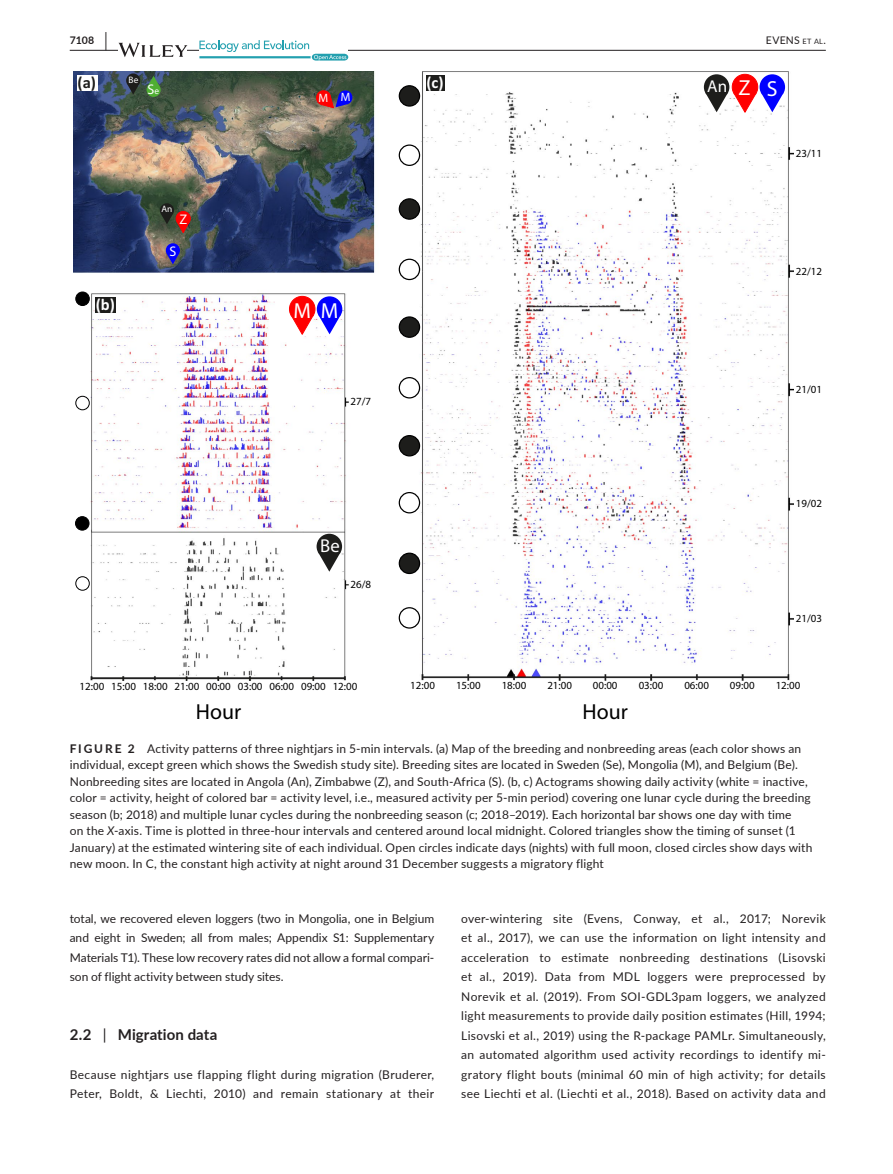
<style>
.page{position:relative;width:893px;height:1174px;background:#fff}
.page>*{position:absolute;margin:0;border:0;box-sizing:border-box;transform-origin:0 0}
.t1{font:21.75px "Myriad Pro";color:#000}
.t2{font:21.75px "Myriad Pro";color:#fff}
.t3{font:18.75px "Myriad Pro";color:#fff}
.t4{font:17.1px "Myriad Pro";color:#fff}
.t5{font:700 16.5px "Calibri";color:#fff}
.t6{font:700 16.5px "Calibri";color:#1d1d1b}
.t7{font:700 15px "Lato";letter-spacing:.005em;color:#231f20}
.t8{font:13.95px "Myriad Pro";color:#fff}
.t9{font:12.15px "Myriad Pro";color:#fff}
.t10{font:12px/19.5px "Lato";letter-spacing:.015em;color:#231f20;text-align:justify}
.t11{font:10.95px "Myriad Pro";color:#000}
.t12{font:10.5px "Lato";letter-spacing:.02em;color:#231f20}
.t13{font:700 10.5px "Lato";color:#231f20}
.t14{font:9.3px "Myriad Pro";color:#fff}
.s1{font-size:19.5px}
.s2{font-size:7.35px}
.s3{font-size:9.3px}
.s4{font-size:21.75px}
.s5{font-weight:700}
.s6{font-style:italic}
.s7{font-weight:400}
</style>
<div class="page">
<hr style="left:70px;top:50px;width:756px;height:1px;background:#231f20">
<svg style="left:119px;top:43px;width:68px;height:14px"></svg>
<svg style="left:199px;top:40px;width:149px;height:21px"></svg>
<img style="left:74px;top:72px;width:719px;height:608px">
<svg style="left:75px;top:395px;width:15px;height:196px"></svg>
<div style="left:76px;top:292px;width:13px;height:13px;background:#000;border-radius:50%"></div>
<div style="left:75px;top:291px;width:15px;height:15px;border:1px solid #000;border-radius:50%"></div>
<div style="left:76px;top:516px;width:13px;height:14px;background:#000;border-radius:50%"></div>
<div style="left:75px;top:516px;width:14px;height:14px;border:1px solid #000;border-radius:50%"></div>
<div style="left:399px;top:145px;width:21px;height:20px;background:#fff;border-radius:50%"></div>
<div style="left:399px;top:144px;width:21px;height:22px;border:1px solid #000;border-radius:50%"></div>
<div style="left:399px;top:259px;width:21px;height:20px;background:#fff;border-radius:50%"></div>
<div style="left:399px;top:259px;width:21px;height:21px;border:1px solid #000;border-radius:50%"></div>
<div style="left:399px;top:378px;width:21px;height:20px;background:#fff;border-radius:50%"></div>
<div style="left:399px;top:377px;width:21px;height:21px;border:1px solid #000;border-radius:50%"></div>
<div style="left:399px;top:492px;width:21px;height:21px;background:#fff;border-radius:50%"></div>
<div style="left:399px;top:492px;width:21px;height:21px;border:1px solid #000;border-radius:50%"></div>
<div style="left:399px;top:608px;width:21px;height:20px;background:#fff;border-radius:50%"></div>
<div style="left:399px;top:607px;width:21px;height:21px;border:1px solid #000;border-radius:50%"></div>
<div style="left:399px;top:199px;width:21px;height:20px;background:#1d1d1b;border-radius:50%"></div>
<div style="left:399px;top:198px;width:21px;height:22px;border:1px solid #000;border-radius:50%"></div>
<div style="left:399px;top:317px;width:21px;height:20px;background:#1d1d1b;border-radius:50%"></div>
<div style="left:399px;top:316px;width:21px;height:22px;border:1px solid #000;border-radius:50%"></div>
<div style="left:399px;top:435px;width:21px;height:21px;background:#1d1d1b;border-radius:50%"></div>
<div style="left:399px;top:435px;width:21px;height:21px;border:1px solid #000;border-radius:50%"></div>
<div style="left:399px;top:553px;width:21px;height:20px;background:#1d1d1b;border-radius:50%"></div>
<div style="left:399px;top:552px;width:21px;height:22px;border:1px solid #000;border-radius:50%"></div>
<div style="left:399px;top:86px;width:21px;height:20px;background:#1d1d1b;border-radius:50%"></div>
<div style="left:399px;top:85px;width:21px;height:22px;border:1px solid #000;border-radius:50%"></div>
<svg style="left:126px;top:73px;width:14px;height:22px"></svg>
<svg style="left:160px;top:203px;width:31px;height:31px"></svg>
<svg style="left:166px;top:243px;width:14px;height:21px"></svg>
<svg style="left:146px;top:76px;width:15px;height:21px"></svg>
<svg style="left:317px;top:534px;width:25px;height:37px"></svg>
<svg style="left:289px;top:295px;width:53px;height:41px"></svg>
<svg style="left:704px;top:73px;width:81px;height:41px"></svg>
<div style="left:426px;top:75px;width:18px;height:16px;background:#1d1d1b"></div>
<div style="left:95px;top:297px;width:21px;height:16px;background:#1d1d1b"></div>
<div style="left:77px;top:75px;width:20px;height:16px;background:#fff"></div>
<svg style="left:314px;top:90px;width:39px;height:19px"></svg>
<p class="t13" style="left:70px;top:33px;width:39px">7108 <span class="s1">|</span></p>
<p class="t12" style="left:766px;top:33px;width:61px">EVENS <span class="s2">et al</span>.</p>
<h3 class="t6" style="left:78px;top:72px;width:20px">(a)</h3>
<p class="t14" style="left:129px;top:74px;width:11px">Be</p>
<p class="t8" style="left:148px;top:81px;width:13px">S<span class="s3">e</span></p>
<h3 class="t5" style="left:96px;top:294px;width:21px">(b)</h3>
<p class="t14" style="left:161px;top:203px;width:12px">An</p>
<p class="t8" style="left:179px;top:210px;width:9px">Z</p>
<p class="t8" style="left:169px;top:242px;width:8px">S</p>
<p class="t9" style="left:319px;top:90px;width:11px">M</p>
<h1 class="t2" style="left:293px;top:297px;width:46px">M M</h1>
<p class="t11" style="left:351px;top:395px;width:22px">27/7</p>
<h2 class="t3" style="left:320px;top:534px;width:21px">Be</h2>
<p class="t11" style="left:351px;top:577px;width:22px">26/8</p>
<p class="t11" style="left:80px;top:679px;width:279px">12:00 15:00 18:00 21:00 00:00 03:00 06:00 09:00 12:00</p>
<h3 class="t5" style="left:426px;top:72px;width:19px">(c)</h3>
<h3 class="t4" style="left:707px;top:76px;width:72px">An<span class="s4">ZS</span></h3>
<p class="t11" style="left:796px;top:147px;width:28px">23/11</p>
<p class="t11" style="left:796px;top:264px;width:28px">22/12</p>
<p class="t11" style="left:796px;top:382px;width:28px">21/01</p>
<p class="t11" style="left:796px;top:497px;width:28px">19/02</p>
<p class="t11" style="left:796px;top:611px;width:28px">21/03</p>
<p class="t11" style="left:410px;top:678px;width:26px">12:00</p>
<p class="t11" style="left:456px;top:678px;width:26px">15:00</p>
<p class="t11" style="left:502px;top:678px;width:26px">18:00</p>
<p class="t11" style="left:547px;top:678px;width:26px">21:00</p>
<p class="t11" style="left:593px;top:678px;width:26px">00:00</p>
<p class="t11" style="left:639px;top:678px;width:26px">03:00</p>
<p class="t11" style="left:684px;top:678px;width:26px">06:00</p>
<p class="t11" style="left:730px;top:678px;width:26px">09:00</p>
<p class="t11" style="left:776px;top:678px;width:26px">12:00</p>
<h1 class="t1" style="left:196px;top:698px;width:47px">Hour</h1>
<h1 class="t1" style="left:582px;top:698px;width:47px">Hour</h1>
<p class="t10" style="left:70px;top:739px;width:744px;line-height:16.5px;text-align:left"><span class="s5">FIGURE 2</span> Activity patterns of three nightjars in 5-min intervals. (a) Map of the breeding and nonbreeding areas (each color shows an individual, except green which shows the Swedish study site). Breeding sites are located in Sweden (Se), Mongolia (M), and Belgium (Be).<br>Nonbreeding sites are located in Angola (An), Zimbabwe (Z), and South-Africa (S). (b, c) Actograms showing daily activity (white = inactive, color = activity, height of colored bar = activity level, i.e., measured activity per 5-min period) covering one lunar cycle during the breeding season (b; 2018) and multiple lunar cycles during the nonbreeding season (c; 2018–2019). Each horizontal bar shows one day with time<br>on the <span class="s6">X</span>-axis. Time is plotted in three-hour intervals and centered around local midnight. Colored triangles show the timing of sunset (1<br>January) at the estimated wintering site of each individual. Open circles indicate days (nights) with full moon, closed circles show days with new moon. In C, the constant high activity at night around 31 December suggests a migratory flight</p>
<p class="t10" style="left:70px;top:908px;width:366px">total, we recovered eleven loggers (two in Mongolia, one in Belgium and eight in Sweden; all from males; Appendix S1: Supplementary Materials T1). These low recovery rates did not allow a formal compari&shy;son of flight activity between study sites.</p>
<p class="t7" style="left:70px;top:1023px;width:149px">2.2 <span class="s7">|</span> Migration data</p>
<p class="t10" style="left:70px;top:1064px;width:366px">Because nightjars use flapping flight during migration (Bruderer,<br>Peter, Boldt, &amp; Liechti, 2010) and remain stationary at their</p>
<p class="t10" style="left:461px;top:908px;width:366px">over-wintering site (Evens, Conway, et al., 2017; Norevik et al., 2017), we can use the information on light intensity and acceleration to estimate nonbreeding destinations (Lisovski et al., 2019). Data from MDL loggers were preprocessed by Norevik et al. (2019). From SOI-GDL3pam loggers, we analyzed light measurements to provide daily position estimates (Hill, 1994; Lisovski et al., 2019) using the R-package PAMLr. Simultaneously, an automated algorithm used activity recordings to identify mi&shy;gratory flight bouts (minimal 60 min of high activity; for details see Liechti et al. (Liechti et al., 2018). Based on activity data and</p>
</div>
